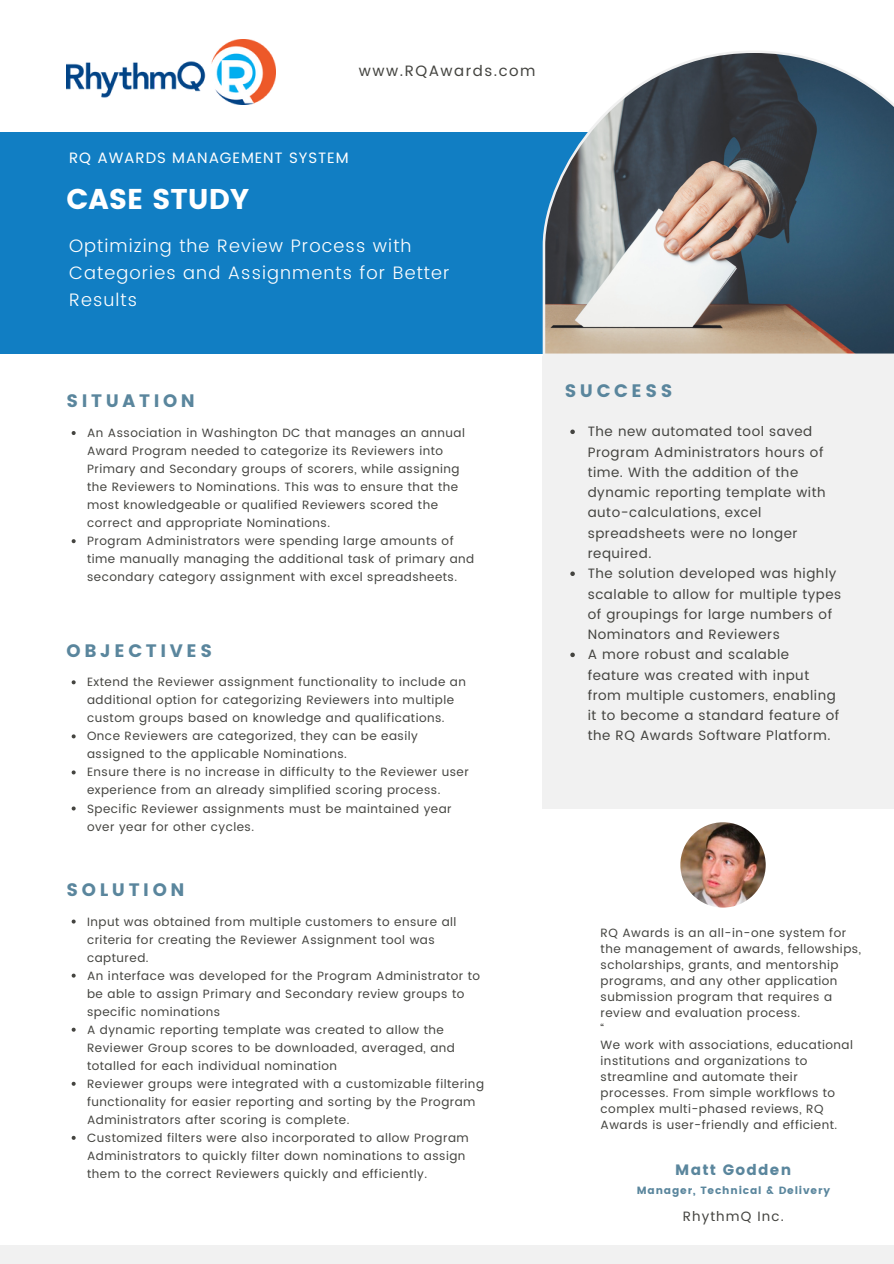
<style>
.page{position:relative;width:894px;height:1264px;background:#fff}
.page>*{position:absolute;margin:0;border:0;box-sizing:border-box;transform-origin:0 0}
.t1{font:28.5px "Poppins";color:#fff}
.t2{font:300 18px/27px "Poppins";letter-spacing:.06em;color:#fff}
.t3{font:18px "Poppins";letter-spacing:.2em;color:#5a869d}
.t4{font:15px "Poppins";letter-spacing:.06em;color:#fff}
.t5{font:15px "Poppins";letter-spacing:.1em;color:#444440}
.t6{font:15px "Poppins";letter-spacing:.08em;color:#5a869d}
.t7{font:13.5px/20.2px "Poppins";letter-spacing:.04em;color:#444440}
.t8{font:13.5px "Poppins";letter-spacing:.08em;color:#444440}
.t9{font:12px/18px "Poppins";letter-spacing:.04em;color:#444440}
.t10{font:10.5px "Poppins";letter-spacing:.08em;color:#5a869d}
</style>
<div class="page">
<div style="left:0;top:132px;width:893px;height:221px;background:#117ec3"></div>
<div style="left:542px;top:356px;width:351px;height:452px;background:#f1f1f1"></div>
<svg style="left:542px;top:51px;width:351px;height:305px;background:#7c858b"></svg>
<img style="left:680px;top:822px;width:85px;height:85px;border-radius:50%">
<div style="left:0;top:1245px;width:893px;height:18px;background:#f1f1f1"></div>
<img style="left:67px;top:39px;width:208px;height:66px">
<svg style="left:72px;top:680px;width:4px;height:4px"></svg>
<svg style="left:72px;top:734px;width:4px;height:4px"></svg>
<svg style="left:72px;top:770px;width:4px;height:4px"></svg>
<svg style="left:72px;top:806px;width:4px;height:4px"></svg>
<svg style="left:72px;top:431px;width:4px;height:4px"></svg>
<svg style="left:72px;top:539px;width:4px;height:4px"></svg>
<svg style="left:570px;top:429px;width:4px;height:5px"></svg>
<svg style="left:570px;top:571px;width:4px;height:5px"></svg>
<svg style="left:570px;top:652px;width:4px;height:5px"></svg>
<svg style="left:72px;top:919px;width:4px;height:4px"></svg>
<svg style="left:72px;top:973px;width:4px;height:4px"></svg>
<svg style="left:72px;top:1027px;width:4px;height:4px"></svg>
<svg style="left:72px;top:1081px;width:4px;height:4px"></svg>
<svg style="left:72px;top:1135px;width:4px;height:4px"></svg>
<p class="t5" style="left:359px;top:62px;width:178px">www.RQAwards.com</p>
<p class="t4" style="left:69px;top:149px;width:281px">RQ AWARDS MANAGEMENT SYSTEM</p>
<p class="t1" style="left:67px;top:182px;width:184px">CASE STUDY</p>
<p class="t2" style="left:69px;top:232px;width:381px">Optimizing the Review Process with<br>Categories and Assignments for Better<br>Results</p>
<p class="t3" style="left:67px;top:390px;width:130px">SITUATION</p>
<p class="t9" style="left:87px;top:424px;width:379px">An Association in Washington DC that manages an annual Award Program needed to categorize its Reviewers into Primary and Secondary groups of scorers, while assigning the Reviewers to Nominations. This was to ensure that the most knowledgeable or qualified Reviewers scored the correct and appropriate Nominations.</p>
<p class="t9" style="left:87px;top:532px;width:388px">Program Administrators were spending large amounts of time manually managing the additional task of primary and secondary category assignment with excel spreadsheets.</p>
<p class="t3" style="left:67px;top:640px;width:147px">OBJECTIVES</p>
<p class="t9" style="left:87px;top:673px;width:380px">Extend the Reviewer assignment functionality to include an additional option for categorizing Reviewers into multiple custom groups based on knowledge and qualifications.</p>
<p class="t9" style="left:87px;top:727px;width:332px">Once Reviewers are categorized, they can be easily assigned to the applicable Nominations.</p>
<p class="t9" style="left:87px;top:763px;width:383px">Ensure there is no increase in difficulty to the Reviewer user experience from an already simplified scoring process.</p>
<p class="t9" style="left:87px;top:799px;width:366px">Specific Reviewer assignments must be maintained year over year for other cycles.</p>
<p class="t3" style="left:67px;top:879px;width:119px">SOLUTION</p>
<p class="t9" style="left:87px;top:912px;width:371px">Input was obtained from multiple customers to ensure all criteria for creating the Reviewer Assignment tool was captured.</p>
<p class="t9" style="left:87px;top:966px;width:394px">An interface was developed for the Program Administrator to be able to assign Primary and Secondary review groups to specific nominations</p>
<p class="t9" style="left:87px;top:1020px;width:369px">A dynamic reporting template was created to allow the<br>Reviewer Group scores to be downloaded, averaged, and totalled for each individual nomination</p>
<p class="t9" style="left:87px;top:1074px;width:398px">Reviewer groups were integrated with a customizable filtering functionality for easier reporting and sorting by the Program<br>Administrators after scoring is complete.</p>
<p class="t9" style="left:87px;top:1128px;width:383px">Customized filters were also incorporated to allow Program<br>Administrators to quickly filter down nominations to assign them to the correct Reviewers quickly and efficiently.</p>
<p class="t3" style="left:564px;top:380px;width:109px">SUCCESS</p>
<p class="t7" style="left:587px;top:421px;width:239px">The new automated tool saved<br>Program Administrators hours of time. With the addition of the dynamic reporting template with auto-calculations, excel spreadsheets were no longer required.</p>
<p class="t7" style="left:587px;top:563px;width:255px">The solution developed was highly scalable to allow for multiple types of groupings for large numbers of<br>Nominators and Reviewers</p>
<p class="t7" style="left:587px;top:644px;width:253px">A more robust and scalable feature was created with input from multiple customers, enabling it to become a standard feature of the RQ Awards Software Platform.</p>
<p class="t9" style="left:600px;top:925px;width:262px;line-height:16px">RQ Awards is an all-in-one system for the management of awards, fellowships, scholarships, grants, and mentorship programs, and any other application submission program that requires a review and evaluation process.</p>
<p class="t9" style="left:600px;top:1020px;width:5px">“</p>
<p class="t9" style="left:600px;top:1037px;width:254px;line-height:16px">We work with associations, educational institutions and organizations to streamline and automate their processes. From simple workflows to complex multi-phased reviews, RQ Awards is user-friendly and efficient.</p>
<p class="t6" style="left:675px;top:1161px;width:117px">Matt Godden</p>
<p class="t10" style="left:636px;top:1184px;width:195px">Manager, Technical &amp; Delivery</p>
<p class="t8" style="left:682px;top:1208px;width:102px">RhythmQ Inc.</p>
</div>
